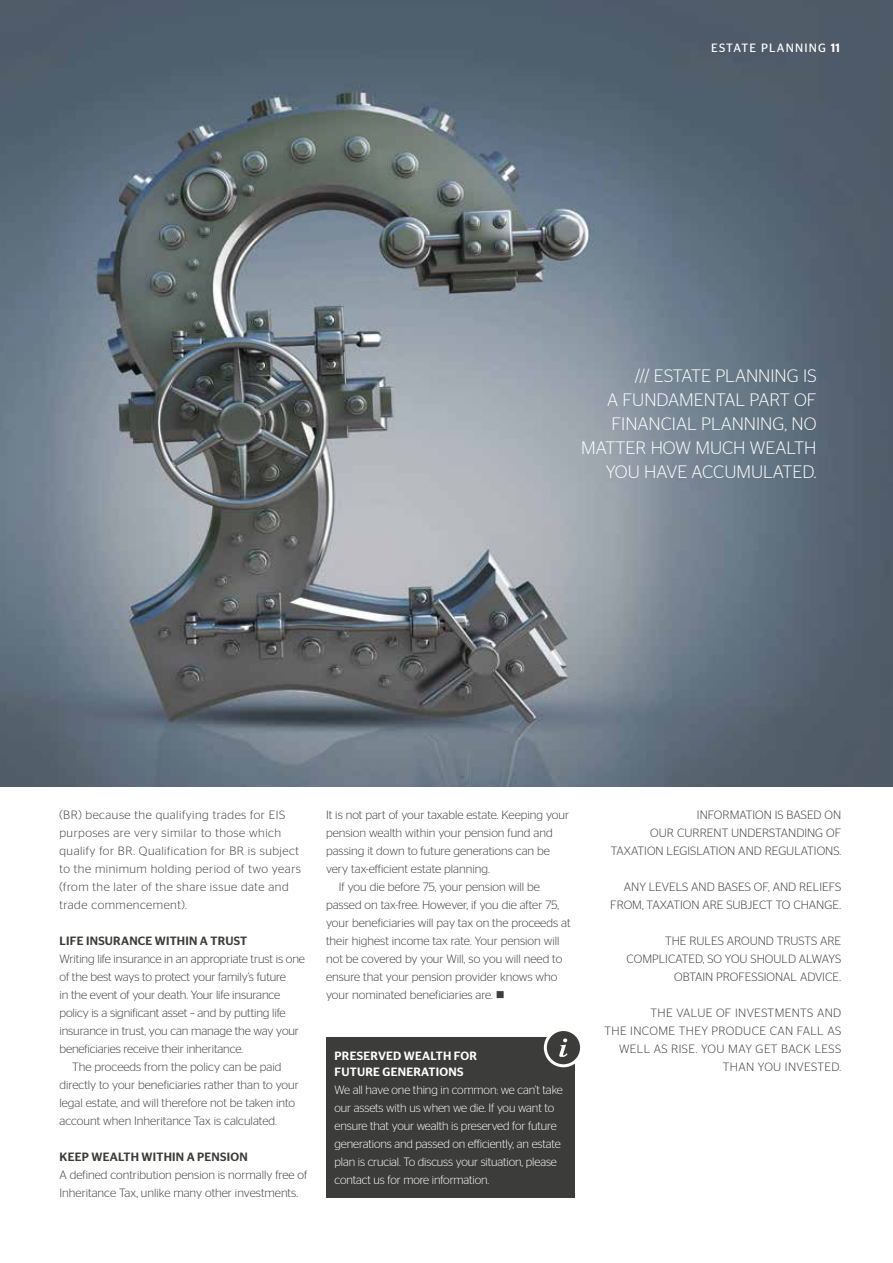
<style>
.page{position:relative;width:893px;height:1263px;background:#fff}
.page>*{position:absolute;margin:0;border:0;box-sizing:border-box;transform-origin:0 0}
.t1{font:300 18px/24px "Stag Sans";color:#fff;text-align:right}
.t2{font:300 12px/18px "Stag Sans";color:#3c3c3b;text-align:right}
.t3{font:300 12px/18px "Stag Sans";letter-spacing:-.01em;color:#fff}
.t4{font:300 12px/18px "Stag Sans";letter-spacing:.04em;color:#3c3c3b}
.t5{font:300 12px/18px "Stag Sans";letter-spacing:.03em;color:#3c3c3b;text-align:right}
.t6{font:500 12px "Stag Sans";letter-spacing:.02em;color:#3c3c3b}
.t7{font:500 12px/16.5px "Stag Sans";letter-spacing:.02em;color:#fff}
.t8{font:12px "Stag Sans";letter-spacing:.1em;color:#fff}
.s1{font-weight:500}
</style>
<div class="page">
<img style="left:0;top:0;width:893px;height:787px">
<div style="left:326px;top:1037px;width:248px;height:160px;background:#3c3c3b"></div>
<div style="left:545px;top:1029px;width:37px;height:37px;background:#3c3c3b;border-radius:50%"></div>
<div style="left:544px;top:1028px;width:39px;height:39px;border:3px solid #fff;border-radius:50%"></div>
<svg style="left:559px;top:1038px;width:9px;height:19px"></svg>
<p class="t8" style="left:711px;top:41px;width:130px">ESTATE PLANNING <span class="s1">11</span></p>
<h1 class="t1" style="left:581px;top:363px;width:237px">/// ESTATE PLANNING IS<br>A FUNDAMENTAL PART OF<br>FINANCIAL PLANNING, NO<br>MATTER HOW MUCH WEALTH<br>YOU HAVE ACCUMULATED.</h1>
<p class="t4" style="left:60px;top:806px;width:243px">(BR) because the qualifying trades for EIS purposes are very similar to those which qualify for BR. Qualification for BR is subject to the minimum holding period of two years (from the later of the share issue date and trade commencement).</p>
<p class="t6" style="left:60px;top:934px;width:189px">LIFE INSURANCE WITHIN A TRUST</p>
<p class="t2" style="left:60px;top:950px;width:247px">Writing life insurance in an appropriate trust is one</p>
<p class="t2" style="left:60px;top:968px;width:228px">of the best ways to protect your family’s future</p>
<p class="t2" style="left:60px;top:986px;width:222px">in the event of your death. Your life insurance</p>
<p class="t2" style="left:60px;top:1004px;width:228px">policy is a significant asset – and by putting life</p>
<p class="t2" style="left:60px;top:1022px;width:241px">insurance in trust, you can manage the way your</p>
<p class="t2" style="left:60px;top:1040px;width:185px">beneficiaries receive their inheritance.</p>
<p class="t2" style="left:72px;top:1058px;width:211px">The proceeds from the policy can be paid</p>
<p class="t2" style="left:60px;top:1076px;width:241px">directly to your beneficiaries rather than to your</p>
<p class="t2" style="left:60px;top:1094px;width:237px">legal estate, and will therefore not be taken into</p>
<p class="t2" style="left:60px;top:1112px;width:219px">account when Inheritance Tax is calculated.</p>
<p class="t6" style="left:60px;top:1150px;width:190px">KEEP WEALTH WITHIN A PENSION</p>
<p class="t2" style="left:60px;top:1166px;width:249px;text-align:left">A defined contribution pension is normally free of<br>Inheritance Tax, unlike many other investments.</p>
<p class="t2" style="left:326px;top:806px;width:245px">It is not part of your taxable estate. Keeping your</p>
<p class="t2" style="left:326px;top:824px;width:228px">pension wealth within your pension fund and</p>
<p class="t2" style="left:326px;top:842px;width:225px">passing it down to future generations can be</p>
<p class="t2" style="left:326px;top:860px;width:165px">very tax-efficient estate planning.</p>
<p class="t2" style="left:339px;top:878px;width:203px">If you die before 75, your pension will be</p>
<p class="t2" style="left:326px;top:896px;width:234px">passed on tax-free. However, if you die after 75,</p>
<p class="t2" style="left:326px;top:914px;width:246px">your beneficiaries will pay tax on the proceeds at</p>
<p class="t2" style="left:326px;top:932px;width:235px">their highest income tax rate. Your pension will</p>
<p class="t2" style="left:326px;top:950px;width:238px">not be covered by your Will, so you will need to</p>
<p class="t2" style="left:326px;top:968px;width:233px">ensure that your pension provider knows who</p>
<p class="t2" style="left:326px;top:986px;width:180px">your nominated beneficiaries are. ■</p>
<p class="t7" style="left:335px;top:1047px;width:144px">PRESERVED WEALTH FOR<br>FUTURE GENERATIONS</p>
<p class="t3" style="left:334px;top:1081px;width:230px">We all have one thing in common: we can’t take our assets with us when we die. If you want to ensure that your wealth is preserved for future generations and passed on efficiently, an estate plan is crucial. To discuss your situation, please contact us for more information.</p>
<p class="t2" style="left:611px;top:806px;width:232px">INFORMATION IS BASED ON<br>OUR CURRENT UNDERSTANDING OF<br>TAXATION LEGISLATION AND REGULATIONS.</p>
<p class="t2" style="left:610px;top:878px;width:232px">ANY LEVELS AND BASES OF, AND RELIEFS<br>FROM, TAXATION ARE SUBJECT TO CHANGE.</p>
<p class="t2" style="left:626px;top:932px;width:216px">THE RULES AROUND TRUSTS ARE<br>COMPLICATED, SO YOU SHOULD ALWAYS<br>OBTAIN PROFESSIONAL ADVICE.</p>
<p class="t5" style="left:604px;top:1004px;width:238px">THE VALUE OF INVESTMENTS AND<br>THE INCOME THEY PRODUCE CAN FALL AS<br>WELL AS RISE. YOU MAY GET BACK LESS<br>THAN YOU INVESTED.</p>
</div>
